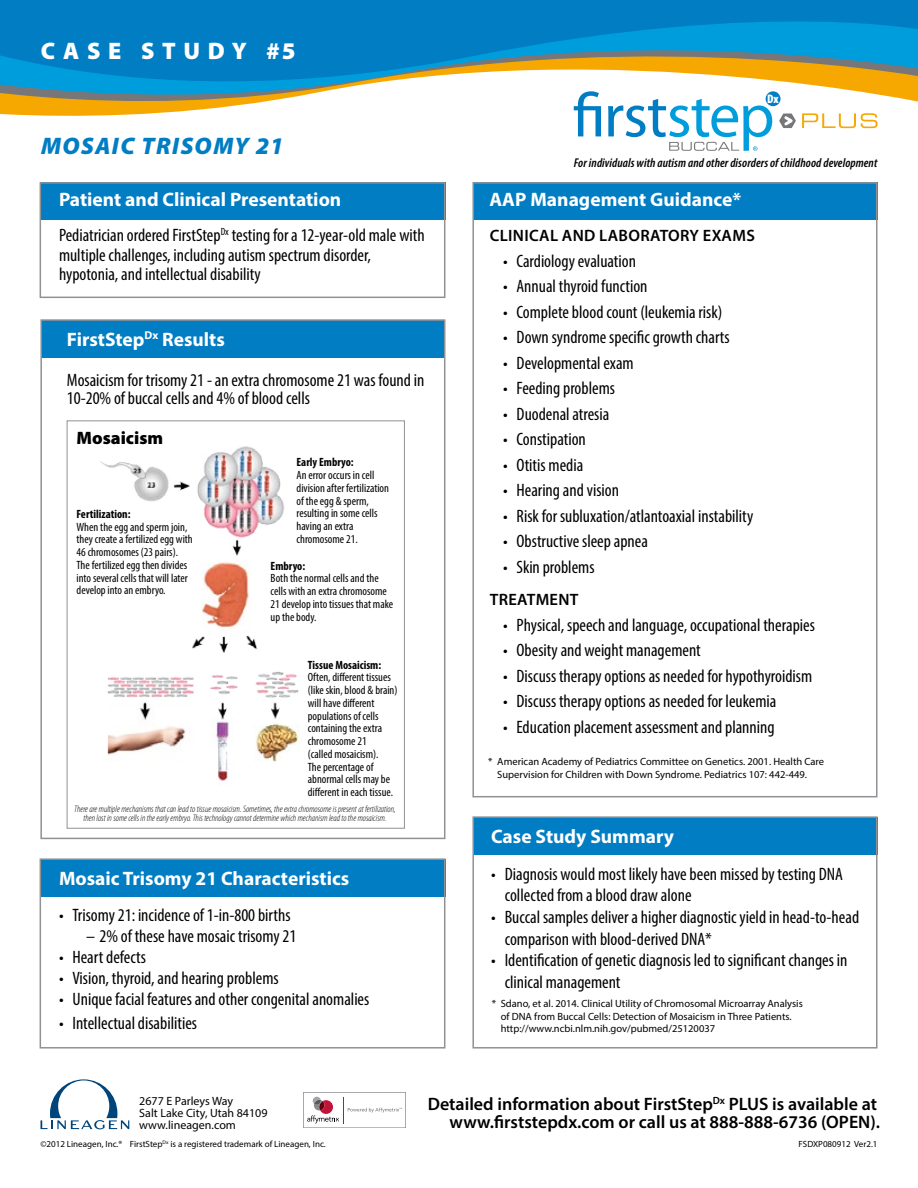
<style>
.page{position:relative;width:918px;height:1188px;background:#fff}
.page>*{position:absolute;margin:0;border:0;box-sizing:border-box;transform-origin:0 0}
.t1{font:italic 900 24px "Myriad Pro";letter-spacing:.06em;color:#007dc3}
.t2{font:900 24px "Myriad Pro";letter-spacing:.32em;color:#fff}
.t3{font:700 19.5px "Myriad Pro";color:#fff}
.t4{font:condensed 18px/21.6px "Myriad Pro";color:#000}
.t5{font:600 18px/18px "Myriad Pro";color:#000;text-align:right}
.t6{font:900 18px "Myriad Pro";color:#000}
.t7{font:600 16.5px "Myriad Pro";letter-spacing:.02em;color:#000}
.t8{font:italic 600 condensed 12.75px "Myriad Pro";letter-spacing:.005em;color:#000}
.t9{font:900 condensed 12.45px "Myriad Pro";color:#fff}
.t10{font:condensed 12px/12.8px "Myriad Pro";color:#000}
.t11{font:12px/12px "Myriad Pro";color:#000}
.t12{font:700 condensed 12px "Myriad Pro";color:#000}
.t13{font:10.5px/12.6px "Myriad Pro";color:#000}
.t14{font:italic 300 condensed 9.45px/9.8px "Myriad Pro";color:#000;text-align:center}
.t15{font:9px "Myriad Pro";color:#000}
</style>
<div class="page">
<svg style="left:0;top:0;width:918px;height:124px"></svg>
<svg style="left:40px;top:1079px;width:89px;height:50px"></svg>
<div style="left:766px;top:91px;width:15px;height:15px;background:#007dc3;border-radius:50%"></div>
<svg style="left:574px;top:91px;width:27px;height:45px"></svg>
<svg style="left:779px;top:113px;width:99px;height:15px"></svg>
<svg style="left:608px;top:99px;width:164px;height:52px"></svg>
<div style="left:41px;top:320px;width:403px;height:37px;background:#007dc3"></div>
<div style="left:40px;top:319px;width:405px;height:520px;border:2px solid #919195"></div>
<div style="left:40px;top:183px;width:405px;height:37px;background:#007dc3"></div>
<div style="left:473px;top:183px;width:405px;height:37px;background:#007dc3"></div>
<div style="left:473px;top:817px;width:405px;height:37px;background:#007dc3"></div>
<div style="left:40px;top:859px;width:405px;height:37px;background:#007dc3"></div>
<div style="left:40px;top:182px;width:405px;height:116px;border:2px solid #919195"></div>
<div style="left:472px;top:182px;width:406px;height:615px;border:2px solid #919195"></div>
<div style="left:472px;top:816px;width:406px;height:233px;border:2px solid #919195"></div>
<div style="left:40px;top:858px;width:405px;height:191px;border:2px solid #919195"></div>
<img style="left:100px;top:446px;width:199px;height:335px">
<div style="left:67px;top:421px;width:338px;height:407px;border:1px solid #919195"></div>
<div style="left:303px;top:1092px;width:103px;height:36px;border:1px solid #939598"></div>
<svg style="left:307px;top:1096px;width:95px;height:27px"></svg>
<h1 class="t2" style="left:41px;top:37px;width:256px">CASE STUDY #5</h1>
<h1 class="t1" style="left:41px;top:133px;width:244px">MOSAIC TRISOMY 21</h1>
<p class="t3" style="left:59px;top:187px;width:284px">Patient and Clinical Presentation</p>
<p class="t4" style="left:59px;top:225px;width:367px;line-height:19.5px">Pediatrician ordered FirstStep<sup>Dx</sup> testing for a 12-year-old male with multiple challenges, including autism spectrum disorder, hypotonia, and intellectual disability</p>
<p class="t3" style="left:67px;top:326px;width:159px">FirstStep<sup>Dx</sup> Results</p>
<p class="t4" style="left:67px;top:370px;width:359px;line-height:18px">Mosaicism for trisomy 21 - an extra chromosome 21 was found in<br>10-20% of buccal cells and 4% of blood cells</p>
<p class="t6" style="left:77px;top:428px;width:88px">Mosaicism</p>
<p class="t12" style="left:77px;top:506px;width:55px">Fertilization:</p>
<p class="t10" style="left:77px;top:520px;width:118px">When the egg and sperm join, they create a fertilized egg with<br>46 chromosomes (23 pairs).<br>The fertilized egg then divides into several cells that will later develop into an embryo.</p>
<p class="t12" style="left:297px;top:455px;width:59px">Early Embryo:</p>
<p class="t10" style="left:297px;top:469px;width:94px">An error occurs in cell division after fertilization of the egg &amp; sperm, resulting in some cells having an extra chromosome 21.</p>
<p class="t12" style="left:271px;top:558px;width:36px">Embryo:</p>
<p class="t10" style="left:271px;top:572px;width:124px">Both the normal cells and the cells with an extra chromosome<br>21 develop into tissues that make up the body.</p>
<p class="t12" style="left:308px;top:657px;width:75px">Tissue Mosaicism:</p>
<p class="t10" style="left:308px;top:671px;width:91px">Often, different tissues (like skin, blood &amp; brain) will have different populations of cells containing the extra chromosome 21<br>(called mosaicism).<br>The percentage of abnormal cells may be different in each tissue.</p>
<p class="t14" style="left:74px;top:804px;width:323px">There are multiple mechanisms that can lead to tissue mosaicism. Sometimes, the extra chromosome is present at fertilization, then lost in some cells in the early embryo. This technology cannot determine which mechanism lead to the mosaicism.</p>
<p class="t3" style="left:59px;top:866px;width:292px">Mosaic Trisomy 21 Characteristics</p>
<p class="t4" style="left:59px;top:904px;width:233px">• Trisomy 21: incidence of 1-in-800 births</p>
<p class="t4" style="left:86px;top:925px;width:212px">– 2% of these have mosaic trisomy 21</p>
<p class="t4" style="left:59px;top:946px;width:88px">• Heart defects</p>
<p class="t4" style="left:59px;top:967px;width:221px">• Vision, thyroid, and hearing problems</p>
<p class="t4" style="left:59px;top:988px;width:312px">• Unique facial features and other congenital anomalies</p>
<p class="t4" style="left:59px;top:1012px;width:140px">• Intellectual disabilities</p>
<p class="t9" style="left:767px;top:92px;width:13px">Dx</p>
<p class="t8" style="left:574px;top:156px;width:305px">For individuals with autism and other disorders of childhood development</p>
<p class="t3" style="left:490px;top:187px;width:253px">AAP Management Guidance*</p>
<p class="t7" style="left:490px;top:225px;width:267px">CLINICAL AND LABORATORY EXAMS</p>
<p class="t4" style="left:503px;top:250px;width:135px">• Cardiology evaluation</p>
<p class="t4" style="left:503px;top:275px;width:146px">• Annual thyroid function</p>
<p class="t4" style="left:503px;top:301px;width:221px">• Complete blood count (leukemia risk)</p>
<p class="t4" style="left:503px;top:326px;width:228px">• Down syndrome specific growth charts</p>
<p class="t4" style="left:503px;top:352px;width:132px">• Developmental exam</p>
<p class="t4" style="left:503px;top:377px;width:114px">• Feeding problems</p>
<p class="t4" style="left:503px;top:403px;width:108px">• Duodenal atresia</p>
<p class="t4" style="left:503px;top:428px;width:84px">• Constipation</p>
<p class="t4" style="left:503px;top:454px;width:82px">• Otitis media</p>
<p class="t4" style="left:503px;top:479px;width:118px">• Hearing and vision</p>
<p class="t4" style="left:503px;top:505px;width:252px">• Risk for subluxation/atlantoaxial instability</p>
<p class="t4" style="left:503px;top:530px;width:146px">• Obstructive sleep apnea</p>
<p class="t4" style="left:503px;top:556px;width:93px">• Skin problems</p>
<p class="t7" style="left:490px;top:589px;width:90px">TREATMENT</p>
<p class="t4" style="left:503px;top:614px;width:313px">• Physical, speech and language, occupational therapies</p>
<p class="t4" style="left:503px;top:639px;width:199px">• Obesity and weight management</p>
<p class="t4" style="left:503px;top:665px;width:311px">• Discuss therapy options as needed for hypothyroidism</p>
<p class="t4" style="left:503px;top:690px;width:275px">• Discuss therapy options as needed for leukemia</p>
<p class="t4" style="left:503px;top:716px;width:273px">• Education placement assessment and planning</p>
<p class="t13" style="left:497px;top:755px;width:328px;text-indent:-9px">* American Academy of Pediatrics Committee on Genetics. 2001. Health Care<br>Supervision for Children with Down Syndrome. Pediatrics 107: 442-449.</p>
<p class="t3" style="left:491px;top:824px;width:184px">Case Study Summary</p>
<p class="t4" style="left:505px;top:863px;width:340px;text-indent:-14px">• Diagnosis would most likely have been missed by testing DNA collected from a blood draw alone</p>
<p class="t4" style="left:505px;top:906px;width:356px;text-indent:-14px">• Buccal samples deliver a higher diagnostic yield in head-to-head comparison with blood-derived DNA*</p>
<p class="t4" style="left:505px;top:949px;width:344px;text-indent:-14px">• Identification of genetic diagnosis led to significant changes in clinical management</p>
<p class="t13" style="left:501px;top:997px;width:304px;text-indent:-9px">* Sdano, et al. 2014. Clinical Utility of Chromosomal Microarray Analysis of DNA from Buccal Cells: Detection of Mosaicism in Three Patients. http://www.ncbi.nlm.nih.gov/pubmed/25120037</p>
<p class="t5" style="left:428px;top:1094px;width:454px">Detailed information about FirstStep<sup>Dx</sup> PLUS is available at www.firststepdx.com or call us at 888-888-6736 (OPEN).</p>
<p class="t11" style="left:139px;top:1095px;width:130px">2677 E Parleys Way<br>Salt Lake City, Utah 84109 www.lineagen.com</p>
<p class="t15" style="left:40px;top:1138px;width:287px">©2012 Lineagen, Inc.® FirstStep<sup>Dx</sup> is a registered trademark of Lineagen, Inc.</p>
<p class="t15" style="left:799px;top:1138px;width:80px">FSDXP080912 Ver2.1</p>
</div>
